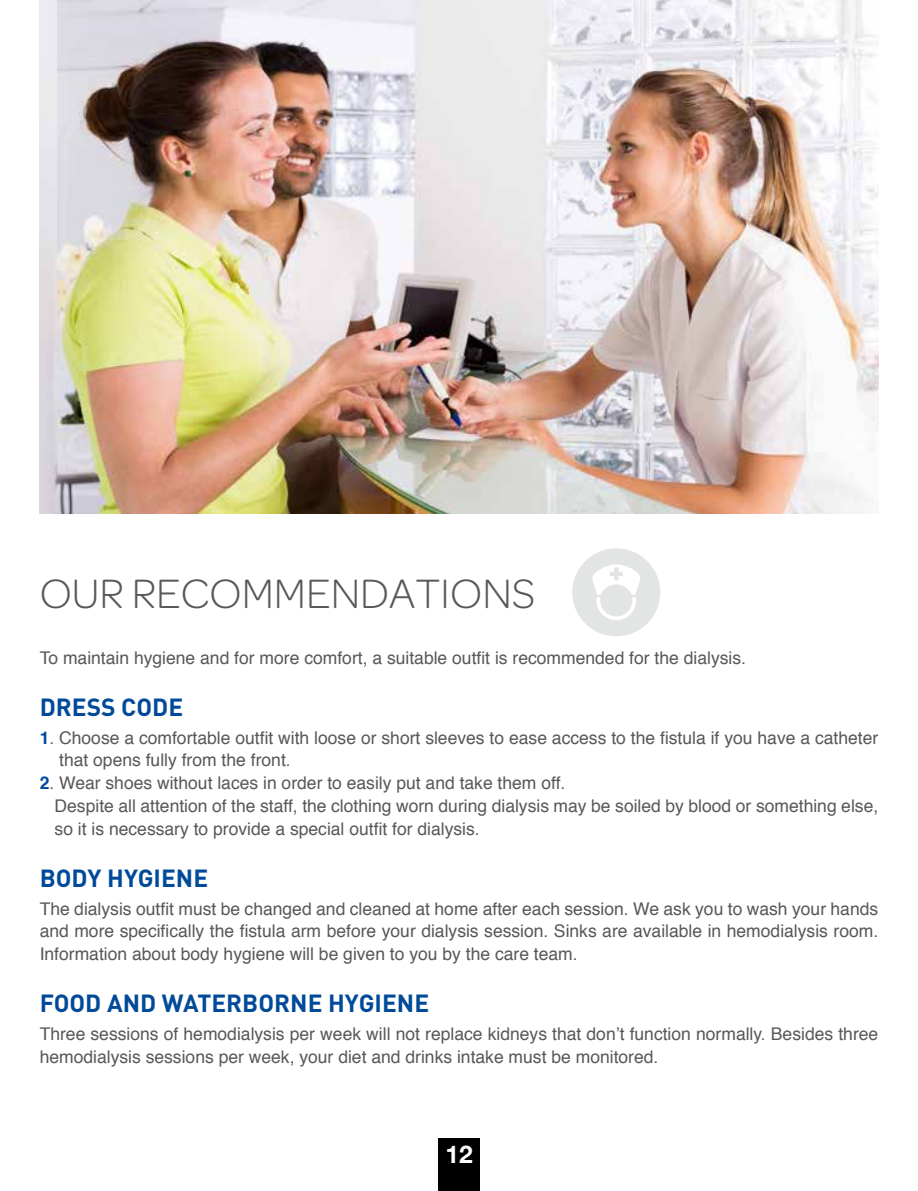
<style>
.page{position:relative;width:918px;height:1191px;background:#fff}
.page>*{position:absolute;margin:0;border:0;box-sizing:border-box;transform-origin:0 0}
.t1{font:300 43.75px "Omnes";color:#58585a}
.t2{font:700 24.5px "DIN";color:#004a99}
.t3{font:700 24.5px "Helvetica Neue";color:#fff}
.t4{font:17.5px/22.8px "Helvetica";color:#58585a}
.s1{font-weight:700;color:#004a99}
</style>
<div class="page">
<div style="left:438px;top:1138px;width:42px;height:53px;background:#000"></div>
<div style="left:572px;top:548px;width:88px;height:88px;background:#e3e4e4;border-radius:50%"></div>
<svg style="left:592px;top:564px;width:48px;height:56px"></svg>
<img style="left:40px;top:0;width:838px;height:513px">
<h1 class="t1" style="left:40px;top:570px;width:497px">OUR RECOMMENDATIONS</h1>
<p class="t4" style="left:40px;top:647px;width:708px">To maintain hygiene and for more comfort, a suitable outfit is recommended for the dialysis.</p>
<h2 class="t2" style="left:40px;top:691px;width:145px">DRESS CODE</h2>
<p class="t4" style="left:59px;top:726px;width:820px;text-indent:-19px"><span class="s1">1</span>. Choose a comfortable outfit with loose or short sleeves to ease access to the fistula if you have a catheter that opens fully from the front.</p>
<p class="t4" style="left:55px;top:772px;width:825px;text-indent:-15px"><span class="s1">2</span>. Wear shoes without laces in order to easily put and take them off.<br>Despite all attention of the staff, the clothing worn during dialysis may be soiled by blood or something else, so it is necessary to provide a special outfit for dialysis.</p>
<h2 class="t2" style="left:40px;top:862px;width:170px">BODY HYGIENE</h2>
<p class="t4" style="left:40px;top:897px;width:840px;text-align:justify">The dialysis outfit must be changed and cleaned at home after each session. We ask you to wash your hands and more specifically the fistula arm before your dialysis session. Sinks are available in hemodialysis room.<br>Information about body hygiene will be given to you by the care team.</p>
<h2 class="t2" style="left:40px;top:987px;width:391px">FOOD AND WATERBORNE HYGIENE</h2>
<p class="t4" style="left:40px;top:1023px;width:840px">Three sessions of hemodialysis per week will not replace kidneys that don’t function normally. Besides three hemodialysis sessions per week, your diet and drinks intake must be monitored.</p>
<h2 class="t3" style="left:445px;top:1139px;width:29px">12</h2>
</div>
